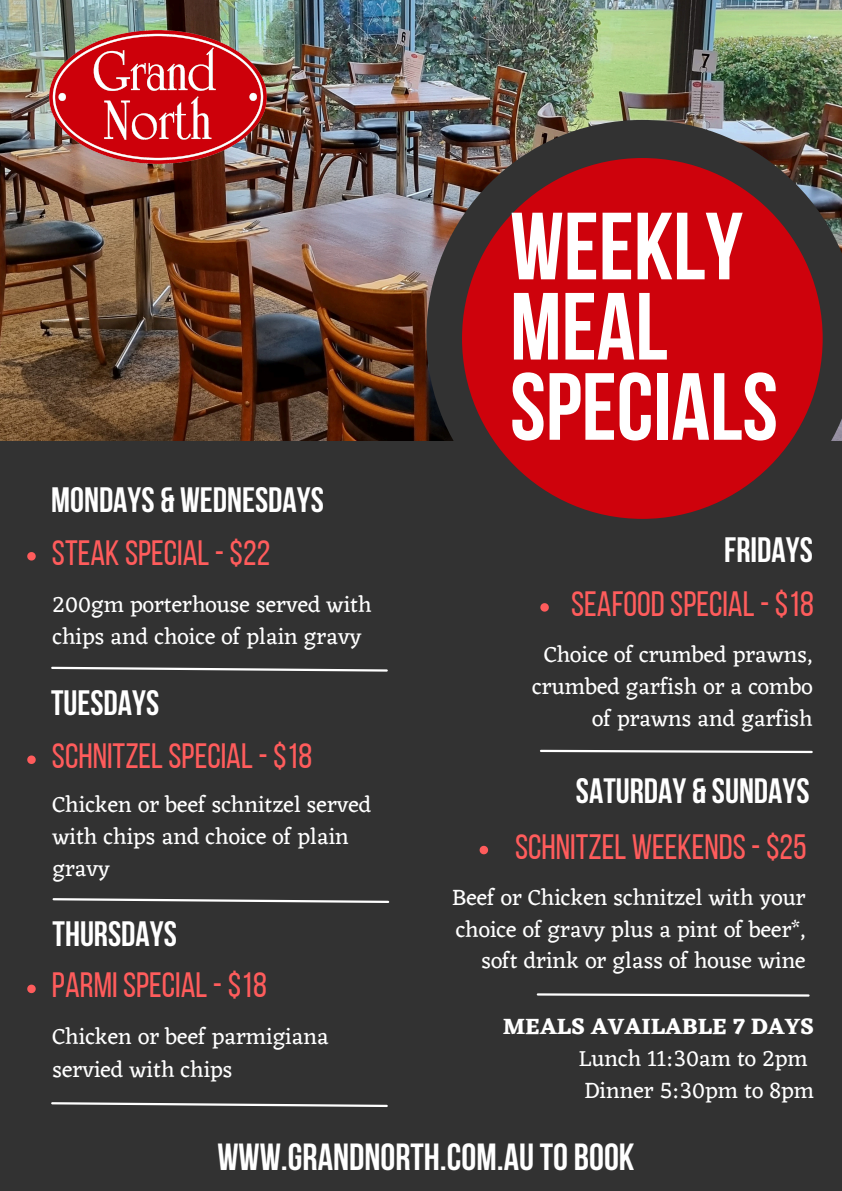
<style>
.page{position:relative;width:842px;height:1191px;background:#fff}
.page>*{position:absolute;margin:0;border:0;box-sizing:border-box;transform-origin:0 0}
.t1{font:700 95.1px/80.2px "Bebas Neue";color:#fff}
.t2{font:700 37.6px "Bebas Neue";color:#fff}
.t3{font:35.1px "Bebas Neue";color:#ff5c5c}
.t4{font:700 35.1px "Bebas Neue";color:#fff}
.t5{font:23.1px/32.2px "Eczar";color:#fff}
.t6{font:700 23.1px "Eczar";color:#fff}
.t7{font:23px/31.8px "Eczar";color:#fff;text-align:right}
</style>
<div class="page">
<div style="left:0;top:0;width:842px;height:1190px;background:#323232"></div>
<img style="left:0;top:0;width:842px;height:440px">
<img style="left:426px;top:120px;width:416px;height:399px">
<div style="left:462px;top:158px;width:361px;height:361px;background:#ce020c;border-radius:50%"></div>
<svg style="left:51px;top:666px;width:337px;height:6px"></svg>
<svg style="left:52px;top:898px;width:338px;height:5px"></svg>
<svg style="left:51px;top:1102px;width:337px;height:5px"></svg>
<svg style="left:27px;top:552px;width:9px;height:8px"></svg>
<svg style="left:27px;top:755px;width:9px;height:9px"></svg>
<svg style="left:27px;top:984px;width:9px;height:9px"></svg>
<svg style="left:540px;top:749px;width:273px;height:5px"></svg>
<svg style="left:540px;top:603px;width:9px;height:8px"></svg>
<img style="left:50px;top:30px;width:216px;height:133px">
<svg style="left:536px;top:993px;width:274px;height:4px"></svg>
<svg style="left:480px;top:845px;width:8px;height:9px"></svg>
<p class="t4" style="left:51px;top:485px;width:274px">MONDAYS &amp; WEDNESDAYS</p>
<p class="t3" style="left:52px;top:538px;width:220px">STEAK SPECIAL-$22</p>
<p class="t5" style="left:53px;top:587px;width:321px">200gm porterhouse served with chips and choice of plain gravy</p>
<p class="t4" style="left:51px;top:688px;width:110px">TUESDAYS</p>
<p class="t3" style="left:52px;top:741px;width:262px">SCHNITZELSPECIAL-$18</p>
<p class="t5" style="left:53px;top:787px;width:320px">Chicken or beef schnitzel served with chips and choice of plain gravy</p>
<p class="t4" style="left:53px;top:919px;width:126px">THURSDAYS</p>
<p class="t3" style="left:52px;top:970px;width:216px">PARMI SPECIAL-$18</p>
<p class="t5" style="left:53px;top:1020px;width:278px">Chicken or beef parmigiana servied with chips</p>
<p class="t1" style="left:510px;top:215px;width:269px">WEEKLY<br>MEAL<br>SPECIALS</p>
<p class="t4" style="left:724px;top:535px;width:90px">FRIDAYS</p>
<p class="t3" style="left:571px;top:589px;width:244px">SEAFOODSPECIAL-$18</p>
<p class="t7" style="left:532px;top:638px;width:282px">Choice of crumbed prawns, crumbed garfish or a combo of prawns and garfish</p>
<p class="t4" style="left:576px;top:776px;width:235px">SATURDAY &amp; SUNDAYS</p>
<p class="t3" style="left:515px;top:832px;width:293px">SCHNITZEL WEEKENDS- $25</p>
<p class="t7" style="left:452px;top:880px;width:355px">Beef or Chicken schnitzel with your choice of gravy plus a pint of beer*, soft drink or glass of house wine</p>
<p class="t6" style="left:503px;top:1011px;width:313px">MEALS AVAILABLE 7 DAYS</p>
<p class="t5" style="left:579px;top:1041px;width:230px">Lunch 11:30am to 2pm</p>
<p class="t5" style="left:584px;top:1073px;width:231px">Dinner 5:30pm to 8pm</p>
<p class="t2" style="left:217px;top:1141px;width:419px">WWW.GRANDNORTH.COM.AUTO BOOK</p>
</div>
